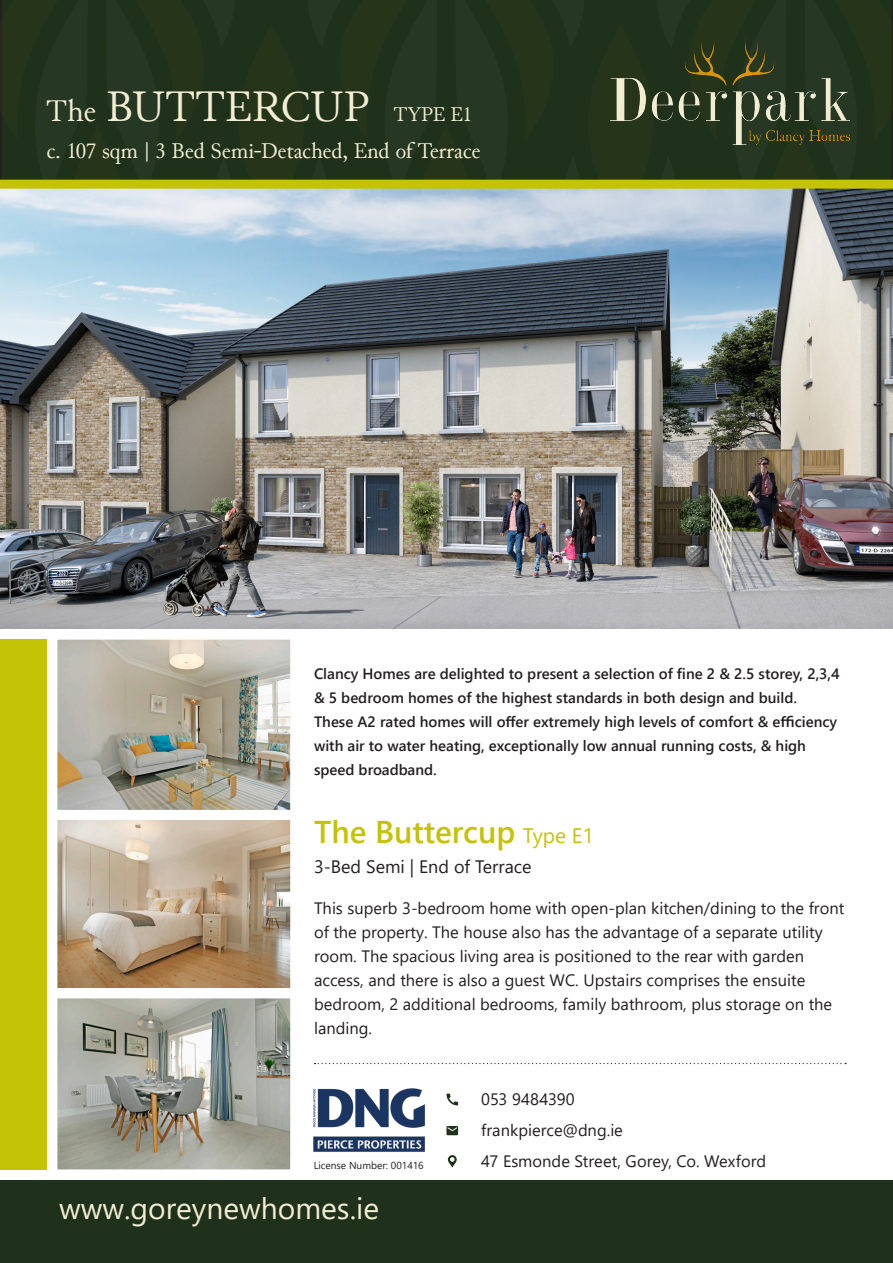
<style>
.page{position:relative;width:893px;height:1263px;background:#fff}
.page>*{position:absolute;margin:0;border:0;box-sizing:border-box;transform-origin:0 0}
.Heading_Large{font:45px "Junicode";letter-spacing:.005em;color:#f2edd3}
.t1{font:600 31.5px "Segoe UI";color:#c5c307}
.t2{font:30px "Segoe UI";color:#f2edd3}
.Body{font:22.5px "Junicode";letter-spacing:-.01em;color:#f2edd3}
.Body-2{font:21px "Junicode";color:#f2edd3}
.t3{font:18px "Segoe UI";color:#231f20}
.Body-3{font:16.5px/24px "Segoe UI";color:#231f20}
.t4{font:600 15px/24px "Segoe UI";color:#231f20}
.t5{font:10.2px "Segoe UI";color:#231f20}
.s1{font-size:31.5px}
.s2{font-weight:400;font-size:21px}
</style>
<div class="page">
<div style="left:0;top:1180px;width:893px;height:83px;background:#1f311b"></div>
<div style="left:0;top:0;width:893px;height:180px;background:#25341b"></div>
<img style="left:610px;top:37px;width:239px;height:107px">
<img style="left:0;top:189px;width:893px;height:439px">
<div style="left:0;top:180px;width:893px;height:9px;background:#c5c307"></div>
<div style="left:0;top:639px;width:47px;height:530px;background:#c5c307"></div>
<img style="left:43px;top:625px;width:262px;height:180px">
<svg style="left:57px;top:805px;width:234px;height:179px;background:#bca991"></svg>
<svg style="left:43px;top:984px;width:248px;height:186px;background:#aaaa9e"></svg>
<img style="left:313px;top:1088px;width:112px;height:64px">
<svg style="left:446px;top:1094px;width:12px;height:11px"></svg>
<svg style="left:446px;top:1126px;width:12px;height:9px"></svg>
<svg style="left:447px;top:1155px;width:10px;height:12px"></svg>
<svg style="left:315px;top:1063px;width:531px;height:1px"></svg>
<p class="Heading_Large" style="left:47px;top:73px;width:324px"><span class="s1">The</span> BUTTERCUP</p>
<p class="Body-2" style="left:394px;top:98px;width:80px">TYPE E1</p>
<p class="Body" style="left:47px;top:134px;width:435px">c. 107 sqm | 3 Bed Semi-Detached, End of Terrace</p>
<p class="t4" style="left:314px;top:660px;width:527px">Clancy Homes are delighted to present a selection of fine 2 &amp; 2.5 storey, 2,3,4 &amp; 5 bedroom homes of the highest standards in both design and build.<br>These A2 rated homes will offer extremely high levels of comfort &amp; efficiency with air to water heating, exceptionally low annual running costs, &amp; high speed broadband.</p>
<p class="t1" style="left:314px;top:802px;width:281px">The Buttercup <span class="s2">Type E1</span></p>
<p class="t3" style="left:314px;top:849px;width:219px">3-Bed Semi | End of Terrace</p>
<p class="Body-3" style="left:314px;top:895px;width:532px">This superb 3-bedroom home with open-plan kitchen/dining to the front of the property. The house also has the advantage of a separate utility room. The spacious living area is positioned to the rear with garden access, and there is also a guest WC. Upstairs comprises the ensuite bedroom, 2 additional bedrooms, family bathroom, plus storage on the landing.</p>
<p class="Body-3" style="left:481px;top:1086px;width:95px">053 9484390</p>
<p class="Body-3" style="left:481px;top:1117px;width:143px">frankpierce@dng.ie</p>
<p class="t5" style="left:314px;top:1156px;width:112px">License Number: 001416</p>
<p class="Body-3" style="left:481px;top:1148px;width:287px">47 Esmonde Street, Gorey, Co. Wexford</p>
<h3 class="t2" style="left:59px;top:1180px;width:322px">www.goreynewhomes.ie</h3>
</div>
